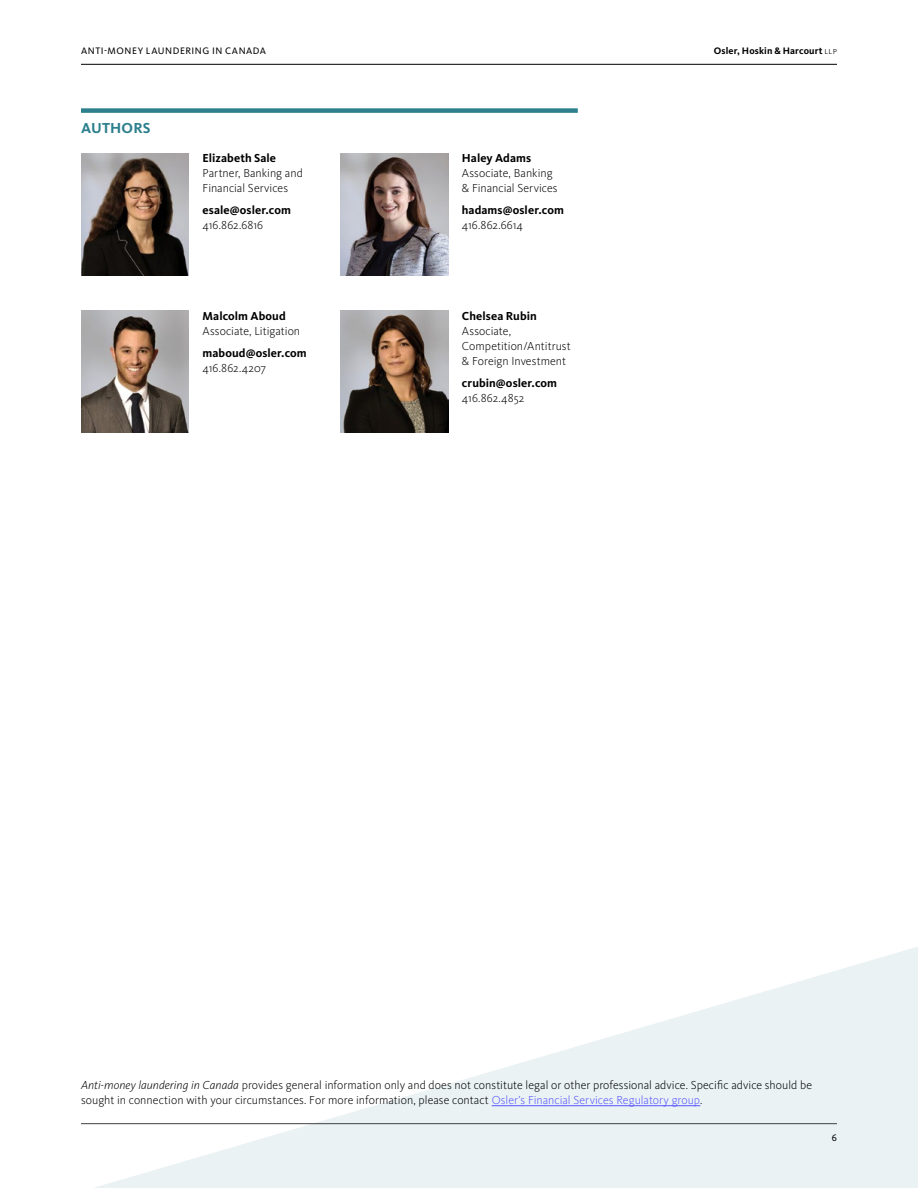
<style>
.page{position:relative;width:918px;height:1188px;background:#fff}
.page>*{position:absolute;margin:0;border:0;box-sizing:border-box;transform-origin:0 0}
.Authors_Title{font:700 15px "Kievit Pro";letter-spacing:.01em;color:#2c7f8c}
.Disclaimer{font:300 12px/15px "Kievit Pro";color:#000}
.Authors_Bios{font:300 12px/15px "Kievit Pro";color:#000}
.Authors_Bios-2{font:700 12px/15px "Kievit Pro";letter-spacing:.005em;color:#000}
.Page_Folio{font:9.75px "Kievit Pro";letter-spacing:.055em;color:#000}
.t1{font:700 9.75px "Kievit Pro";letter-spacing:.015em;color:#000}
.s1{font-weight:300}
.s2{font-weight:700}
.s3{font-style:italic}
.s4{color:#5757ff}
</style>
<div class="page">
<svg style="left:81px;top:947px;width:837px;height:241px"></svg>
<hr style="left:81px;top:1123px;width:756px;height:1px;background:#414141">
<hr style="left:81px;top:64px;width:756px;height:1px;background:#000">
<hr style="left:492px;top:1105px;width:208px;height:1px;background:#5757ff">
<div style="left:81px;top:108px;width:497px;height:5px;background:#2c7f8c"></div>
<img style="left:81px;top:153px;width:108px;height:122px">
<img style="left:340px;top:153px;width:108px;height:122px">
<img style="left:81px;top:311px;width:108px;height:122px">
<img style="left:340px;top:311px;width:108px;height:122px">
<p class="Page_Folio" style="left:81px;top:45px;width:187px">ANTI-MONEY LAUNDERING IN CANADA</p>
<p class="t1" style="left:714px;top:45px;width:125px">Osler, Hoskin &amp; Harcourt <span class="s1">llp</span></p>
<p class="Authors_Title" style="left:81px;top:119px;width:71px">AUTHORS</p>
<p class="Authors_Bios" style="left:202px;top:151px;width:102px"><span class="s2">Elizabeth Sale<br></span>Partner, Banking and<br>Financial Services</p>
<p class="Authors_Bios-2" style="left:202px;top:203px;width:90px">esale@osler.com<br><span class="s1">416.862.6816</span></p>
<p class="Authors_Bios" style="left:202px;top:308px;width:99px"><span class="s2">Malcolm Aboud<br></span>Associate, Litigation</p>
<p class="Authors_Bios-2" style="left:202px;top:345px;width:106px">maboud@osler.com<br><span class="s1">416.862.4207</span></p>
<p class="Authors_Bios" style="left:462px;top:151px;width:97px"><span class="s2">Haley Adams<br></span>Associate, Banking &amp; Financial Services</p>
<p class="Authors_Bios-2" style="left:462px;top:203px;width:104px">hadams@osler.com<br><span class="s1">416.862.6614</span></p>
<p class="Authors_Bios" style="left:462px;top:308px;width:110px"><span class="s2">Chelsea Rubin<br></span>Associate,<br>Competition/Antitrust &amp; Foreign Investment</p>
<p class="Authors_Bios-2" style="left:462px;top:375px;width:97px">crubin@osler.com<br><span class="s1">416.862.4852</span></p>
<p class="Disclaimer" style="left:81px;top:1077px;width:733px"><span class="s3">Anti-money laundering in Canada</span> provides general information only and does not constitute legal or other professional advice. Specific advice should be sought in connection with your circumstances. For more information, please contact <span class="s4">Osler’s Financial Services Regulatory group</span>.</p>
<p class="Page_Folio" style="left:832px;top:1132px;width:7px">6</p>
</div>
